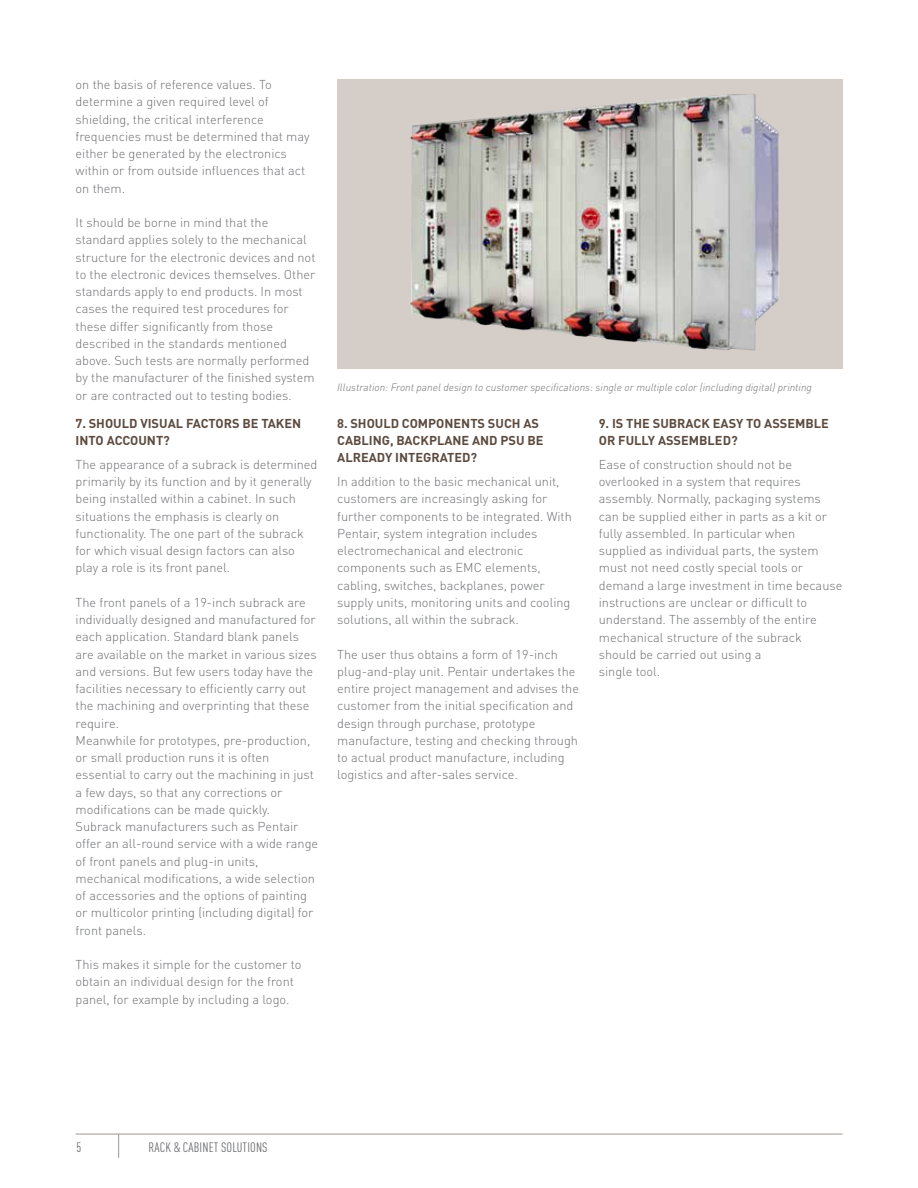
<style>
.page{position:relative;width:918px;height:1188px;background:#fff}
.page>*{position:absolute;margin:0;border:0;box-sizing:border-box;transform-origin:0 0}
.t1{font:condensed 13.5px "DIN Pro";letter-spacing:.01em;color:#6d6e71}
.t2{font:300 12.75px/17.2px "DIN Pro";color:#6d6e71}
.t3{font:700 12.75px/17.2px "DIN Pro";color:#5d4b3f}
.t4{font:italic 300 10.5px "DIN Pro";color:#6d6e71}
</style>
<div class="page">
<hr style="left:76px;top:1133px;width:767px;height:2px;background:#ada7a3">
<svg style="left:118px;top:1135px;width:1px;height:23px"></svg>
<div style="left:337px;top:79px;width:505px;height:290px;background:#d4cdc8"></div>
<img style="left:410px;top:94px;width:370px;height:257px">
<p class="t2" style="left:76px;top:75px;width:235px">on the basis of reference values. To determine a given required level of shielding, the critical interference frequencies must be determined that may either be generated by the electronics within or from outside influences that act on them.</p>
<p class="t2" style="left:76px;top:213px;width:241px">It should be borne in mind that the standard applies solely to the mechanical structure for the electronic devices and not to the electronic devices themselves. Other standards apply to end products. In most cases the required test procedures for these differ significantly from those described in the standards mentioned above. Such tests are normally performed by the manufacturer of the finished system or are contracted out to testing bodies.</p>
<p class="t3" style="left:76px;top:413px;width:227px">7. SHOULD VISUAL FACTORS BE TAKEN<br>I NTO ACCOUNT?</p>
<p class="t2" style="left:76px;top:455px;width:243px">The appearance of a subrack is determined primarily by its function and by it generally being installed within a cabinet. In such situations the emphasis is clearly on functionality. The one part of the subrack for which visual design factors can also play a role is its front panel.</p>
<p class="t2" style="left:76px;top:593px;width:244px">The front panels of a 19-inch subrack are individually designed and manufactured for each application. Standard blank panels are available on the market in various sizes and versions. But few users today have the facilities necessary to efficiently carry out the machining and overprinting that these require.<br>Meanwhile for prototypes, pre-production, or small production runs it is often essential to carry out the machining in just a few days, so that any corrections or modifications can be made quickly.<br>Subrack manufacturers such as Pentair offer an all-round service with a wide range of front panels and plug-in units, mechanical modifications, a wide selection of accessories and the options of painting or multicolor printing (including digital) for front panels.</p>
<p class="t2" style="left:76px;top:955px;width:227px">This makes it simple for the customer to obtain an individual design for the front panel, for example by including a logo.</p>
<p class="t4" style="left:337px;top:380px;width:476px">Illustration: Front panel design to customer specifications: single or multiple color (including digital) printing</p>
<p class="t3" style="left:337px;top:413px;width:203px">8. SHOULD COMPONENTS SUCH AS<br>CABLI NG, BACKPLANE AND PSU</p>
<p class="t3" style="left:527px;top:430px;width:18px">BE</p>
<p class="t3" style="left:337px;top:447px;width:141px">ALREADY I NTEGRATED?</p>
<p class="t2" style="left:337px;top:472px;width:236px">In addition to the basic mechanical unit, customers are increasingly asking for further components to be integrated. With Pentair, system integration includes electromechanical and electronic components such as EMC elements, cabling, switches, backplanes, power supply units, monitoring units and cooling solutions, all within the subrack.</p>
<p class="t2" style="left:337px;top:644px;width:243px">The user thus obtains a form of 19-inch plug-and-play unit. Pentair undertakes the entire project management and advises the customer from the initial specification and design through purchase, prototype manufacture, testing and checking through to actual product manufacture, including logistics and after-sales service.</p>
<p class="t3" style="left:599px;top:413px;width:232px">9. IS THE SUBRACK EASY TO ASSEMBLE<br>OR FULLY ASSEMBLED?</p>
<p class="t2" style="left:599px;top:455px;width:245px">Ease of construction should not be overlooked in a system that requires assembly. Normally, packaging systems can be supplied either in parts as a kit or fully assembled. In particular when supplied as individual parts, the system must not need costly special tools or demand a large investment in time because instructions are unclear or difficult to understand. The assembly of the entire mechanical structure of the subrack should be carried out using a<br>single tool.</p>
<p class="t1" style="left:77px;top:1137px;width:43px">5 R</p>
<p class="t1" style="left:155px;top:1137px;width:113px">ACK &amp; CABINET SOLUTIONS</p>
</div>
